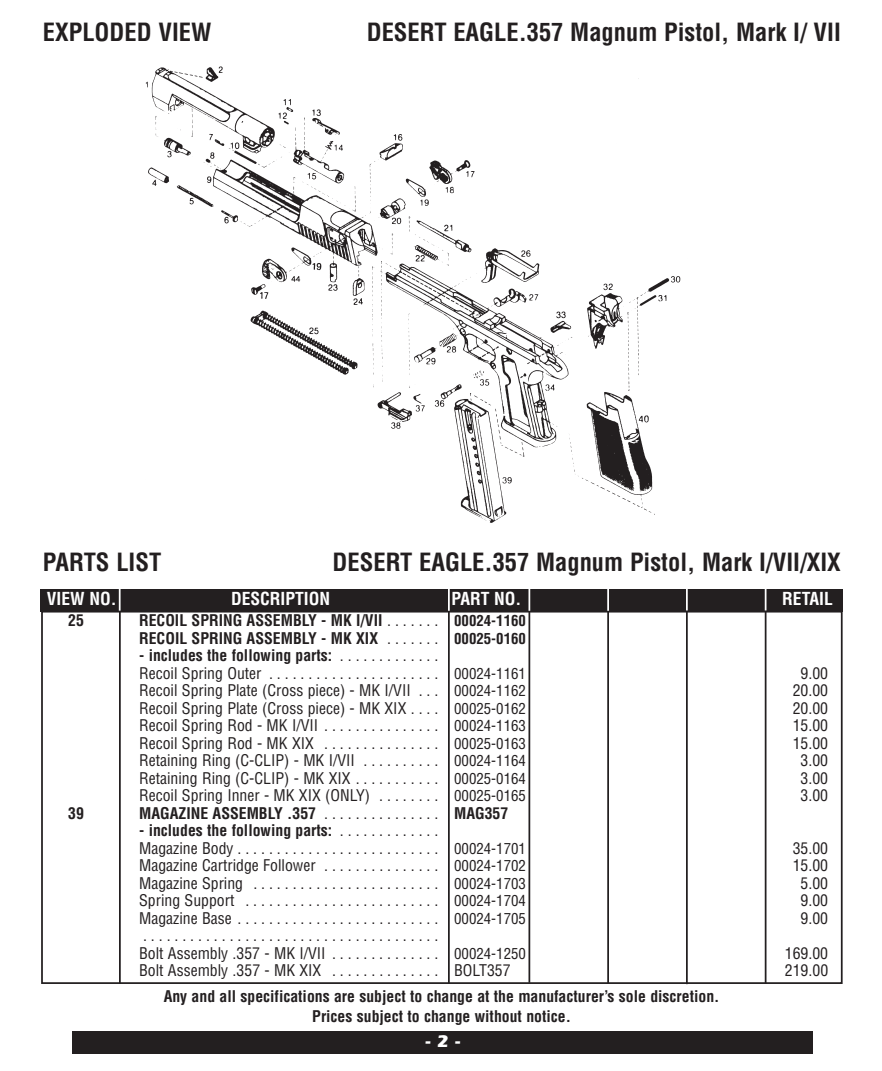
<style>
.page{position:relative;width:882px;height:1071px;background:#fff}
.page>*{position:absolute;margin:0;border:0;box-sizing:border-box;transform-origin:0 0}
.t1{font:700 condensed 24.5px "Helvetica";color:#231f20}
.t2{font:700 condensed 17.5px "Helvetica";color:#fff}
.t3{font:700 17.5px "Itc Eras";color:#fff}
.t4{font:condensed 15.75px/17.5px "Helvetica";color:#231f20}
.t5{font:700 condensed 15.75px/17.5px "Helvetica";color:#231f20}
.s1{font-weight:400}
.s2{font-size:14.88px}
.s3{font-weight:700}
</style>
<div class="page">
<div style="left:73px;top:1032px;width:740px;height:22px;background:#231f20"></div>
<div style="left:41px;top:611px;width:802px;height:373px;border:2px solid #231f20"></div>
<div style="left:40px;top:589px;width:803px;height:23px;background:#231f20"></div>
<hr style="left:119px;top:609px;width:2px;height:375px;background:#231f20">
<hr style="left:448px;top:609px;width:2px;height:375px;background:#231f20">
<hr style="left:529px;top:609px;width:1px;height:374px;background:#231f20">
<hr style="left:607px;top:609px;width:2px;height:374px;background:#231f20">
<hr style="left:686px;top:609px;width:2px;height:375px;background:#231f20">
<hr style="left:765px;top:609px;width:2px;height:375px;background:#231f20">
<hr style="left:119px;top:585px;width:2px;height:26px;background:#fff">
<hr style="left:448px;top:585px;width:2px;height:26px;background:#fff">
<svg style="left:529px;top:589px;width:1px;height:22px"></svg>
<hr style="left:607px;top:585px;width:2px;height:26px;background:#fff">
<hr style="left:686px;top:585px;width:2px;height:25px;background:#fff">
<hr style="left:765px;top:585px;width:2px;height:25px;background:#fff">
<img style="left:145px;top:66px;width:536px;height:457px">
<div style="left:655px;top:421px;width:67px;height:110px;background:#fff"></div>
<h1 class="t1" style="left:43px;top:23px;width:170px">EXPLODED VIEW</h1>
<h1 class="t1" style="left:367px;top:23px;width:476px">DESERT EAGLE.357 Magnum Pistol, Mark I/ VII</h1>
<h1 class="t1" style="left:43px;top:553px;width:120px">PARTS LIST</h1>
<h1 class="t1" style="left:333px;top:553px;width:510px">DESERT EAGLE.357 Magnum Pistol, Mark I/VII/XIX</h1>
<p class="t5" style="left:68px;top:613px;width:17px">25</p>
<p class="t5" style="left:139px;top:613px;width:388px">RECOIL SPRING ASSEMBLY - MK I/VII <span class="s1">. . . . . . .</span> <span class="s2">00024-1160<br></span>RECOIL SPRING ASSEMBLY - MK XIX <span class="s1">. . . . . . .</span> <span class="s2">00025-0160</span></p>
<p class="t4" style="left:139px;top:648px;width:388px"><span class="s3">- includes the following parts:</span> . . . . . . . . . . . . .<br>Recoil Spring Outer . . . . . . . . . . . . . . . . . . . . . . <span class="s2">00024-1161</span></p>
<p class="t2" style="left:47px;top:592px;width:71px">VIEW NO.</p>
<p class="t2" style="left:231px;top:592px;width:101px">DESCRIPTION</p>
<p class="t2" style="left:452px;top:592px;width:71px">PART NO.</p>
<p class="t2" style="left:782px;top:592px;width:52px">RETAIL</p>
<p class="t4" style="left:801px;top:665px;width:29px">9.00</p>
<p class="t4" style="left:139px;top:683px;width:388px">Recoil Spring Plate (Cross piece) - MK I/VII . . . <span class="s2">00024-1162</span></p>
<p class="t4" style="left:793px;top:683px;width:37px">20.00</p>
<p class="t4" style="left:139px;top:700px;width:388px">Recoil Spring Plate (Cross piece) - MK XIX . . . . <span class="s2">00025-0162</span></p>
<p class="t4" style="left:793px;top:700px;width:37px">20.00</p>
<p class="t4" style="left:139px;top:718px;width:388px">Recoil Spring Rod - MK I/VII . . . . . . . . . . . . . . . <span class="s2">00024-1163</span></p>
<p class="t4" style="left:793px;top:718px;width:37px">15.00</p>
<p class="t4" style="left:139px;top:735px;width:388px">Recoil Spring Rod - MK XIX . . . . . . . . . . . . . . . <span class="s2">00025-0163</span></p>
<p class="t4" style="left:793px;top:735px;width:37px">15.00</p>
<p class="t4" style="left:139px;top:753px;width:388px">Retaining Ring (C-CLIP) - MK I/VII . . . . . . . . . . <span class="s2">00024-1164</span></p>
<p class="t4" style="left:801px;top:753px;width:29px">3.00</p>
<p class="t4" style="left:139px;top:770px;width:388px">Retaining Ring (C-CLIP) - MK XIX . . . . . . . . . . . <span class="s2">00025-0164</span></p>
<p class="t4" style="left:801px;top:770px;width:29px">3.00</p>
<p class="t4" style="left:139px;top:788px;width:388px">Recoil Spring Inner - MK XIX (ONLY) . . . . . . . . <span class="s2">00025-0165</span></p>
<p class="t4" style="left:801px;top:788px;width:29px">3.00</p>
<p class="t5" style="left:68px;top:805px;width:17px">39</p>
<p class="t5" style="left:139px;top:805px;width:371px">MAGAZINE ASSEMBLY .357 <span class="s1">. . . . . . . . . . . . . . .</span> MAG357</p>
<p class="t4" style="left:139px;top:823px;width:388px"><span class="s3">- includes the following parts:</span> . . . . . . . . . . . . .<br>Magazine Body . . . . . . . . . . . . . . . . . . . . . . . . . . <span class="s2">00024-1701</span></p>
<p class="t4" style="left:793px;top:840px;width:37px">35.00</p>
<p class="t4" style="left:139px;top:858px;width:388px">Magazine Cartridge Follower . . . . . . . . . . . . . . . <span class="s2">00024-1702</span></p>
<p class="t4" style="left:793px;top:858px;width:37px">15.00</p>
<p class="t4" style="left:139px;top:875px;width:388px">Magazine Spring . . . . . . . . . . . . . . . . . . . . . . . . <span class="s2">00024-1703</span></p>
<p class="t4" style="left:801px;top:875px;width:29px">5.00</p>
<p class="t4" style="left:139px;top:893px;width:388px">Spring Support . . . . . . . . . . . . . . . . . . . . . . . . . <span class="s2">00024-1704</span></p>
<p class="t4" style="left:801px;top:893px;width:29px">9.00</p>
<p class="t4" style="left:139px;top:910px;width:388px">Magazine Base . . . . . . . . . . . . . . . . . . . . . . . . . . <span class="s2">00024-1705</span></p>
<p class="t4" style="left:801px;top:910px;width:29px">9.00</p>
<p class="t4" style="left:139px;top:928px;width:388px">. . . . . . . . . . . . . . . . . . . . . . . . . . . . . . . . . . . . . .<br>Bolt Assembly .357 - MK I/VII . . . . . . . . . . . . . . <span class="s2">00024-1250</span></p>
<p class="t4" style="left:785px;top:945px;width:45px">169.00</p>
<p class="t4" style="left:139px;top:963px;width:373px">Bolt Assembly .357 - MK XIX . . . . . . . . . . . . . . BOLT357</p>
<p class="t4" style="left:785px;top:963px;width:45px">219.00</p>
<p class="t5" style="left:164px;top:987px;width:557px;line-height:20.1px;text-align:center">Any and all specifications are subject to change at the manufacturer’s sole discretion.<br>Prices subject to change without notice.</p>
<p class="t3" style="left:425px;top:1035px;width:36px">- 2 -</p>
</div>
